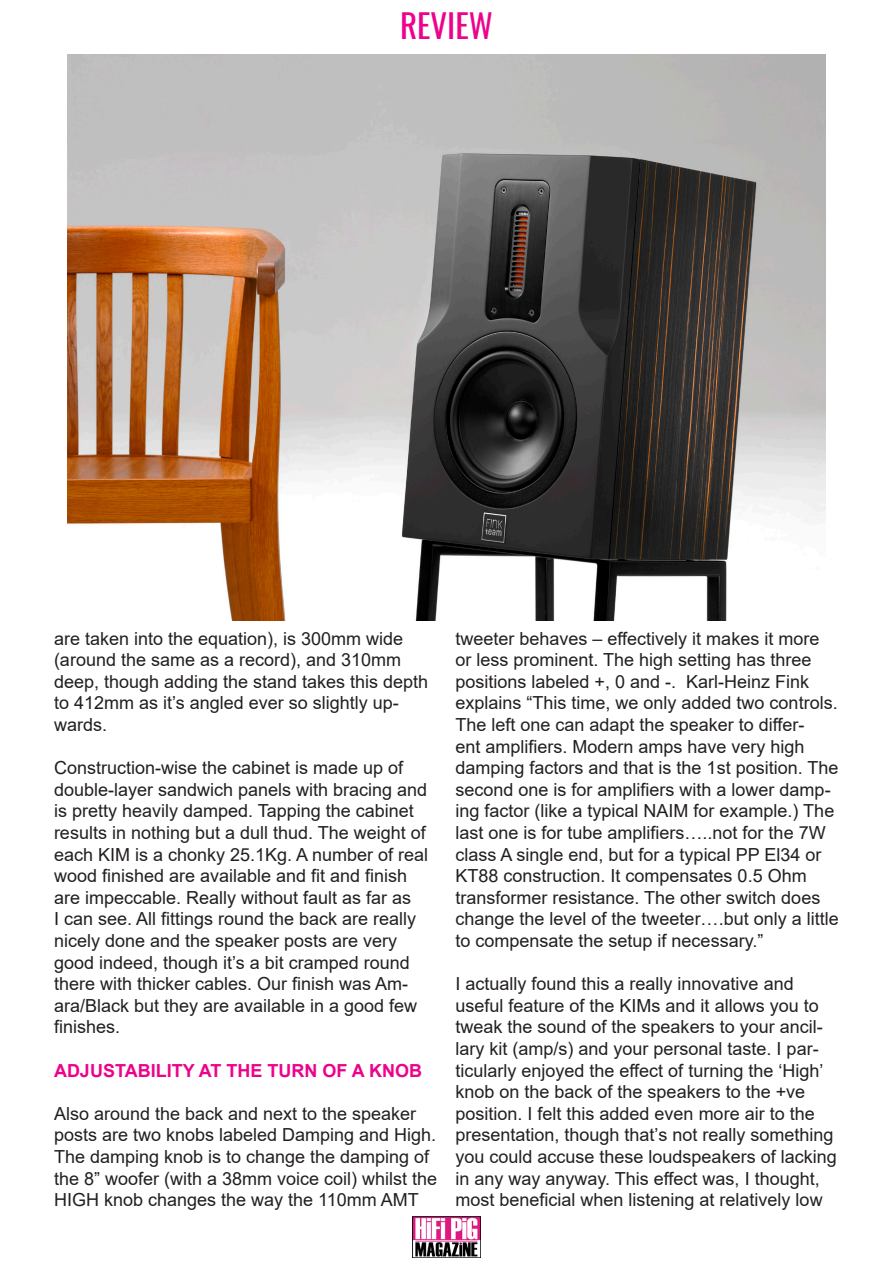
<style>
.page{position:relative;width:893px;height:1263px;background:#fff}
.page>*{position:absolute;margin:0;border:0;box-sizing:border-box;transform-origin:0 0}
.t1{font:33px "Oswald";color:#ed028c}
.Paragraph_Style_1{font:18px/21.6px "Arial";color:#231f20}
.Paragraph_Style_1-2{font:700 18px "Arial";color:#ed028c}
</style>
<div class="page">
<img style="left:413px;top:1216px;width:67px;height:42px">
<img style="left:68px;top:54px;width:757px;height:567px">
<p class="t1" style="left:400px;top:-3px;width:94px">REVIEW</p>
<p class="Paragraph_Style_1" style="left:54px;top:627px;width:376px">are taken into the equation), is 300mm wide (around the same as a record), and 310mm deep, though adding the stand takes this depth to 412mm as it’s angled ever so slightly up&shy;wards.</p>
<p class="Paragraph_Style_1" style="left:54px;top:757px;width:376px">Construction-wise the cabinet is made up of double-layer sandwich panels with bracing and is pretty heavily damped. Tapping the cabinet results in nothing but a dull thud. The weight of each KIM is a chonky 25.1Kg. A number of real wood finished are available and fit and finish are impeccable. Really without fault as far as<br>I can see. All fittings round the back are really nicely done and the speaker posts are very good indeed, though it’s a bit cramped round there with thicker cables. Our finish was Am&shy;ara/Black but they are available in a good few finishes.</p>
<p class="Paragraph_Style_1-2" style="left:54px;top:1058px;width:369px">ADJUSTABILITY AT THE TURN OF A KNOB</p>
<p class="Paragraph_Style_1" style="left:54px;top:1102px;width:385px">Also around the back and next to the speaker posts are two knobs labeled Damping and High.<br>The damping knob is to change the damping of the 8” woofer (with a 38mm voice coil) whilst the HIGH knob changes the way the 110mm AMT</p>
<p class="Paragraph_Style_1" style="left:455px;top:627px;width:385px">tweeter behaves – effectively it makes it more or less prominent. The high setting has three positions labeled +, 0 and -. Karl-Heinz Fink explains “This time, we only added two controls.<br>The left one can adapt the speaker to differ-<br>ent amplifiers. Modern amps have very high damping factors and that is the 1st position. The second one is for amplifiers with a lower damp&shy;ing factor (like a typical NAIM for example.) The last one is for tube amplifiers…..not for the 7W class A single end, but for a typical PP El34 or KT88 construction. It compensates 0.5 Ohm transformer resistance. The other switch does change the level of the tweeter….but only a little to compensate the setup if necessary.”</p>
<p class="Paragraph_Style_1" style="left:455px;top:973px;width:383px">I actually found this a really innovative and useful feature of the KIMs and it allows you to tweak the sound of the speakers to your ancil&shy;lary kit (amp/s) and your personal taste. I par&shy;ticularly enjoyed the effect of turning the ‘High’ knob on the back of the speakers to the +ve position. I felt this added even more air to the presentation, though that’s not really something you could accuse these loudspeakers of lacking in any way anyway. This effect was, I thought, most beneficial when listening at relatively low</p>
</div>
